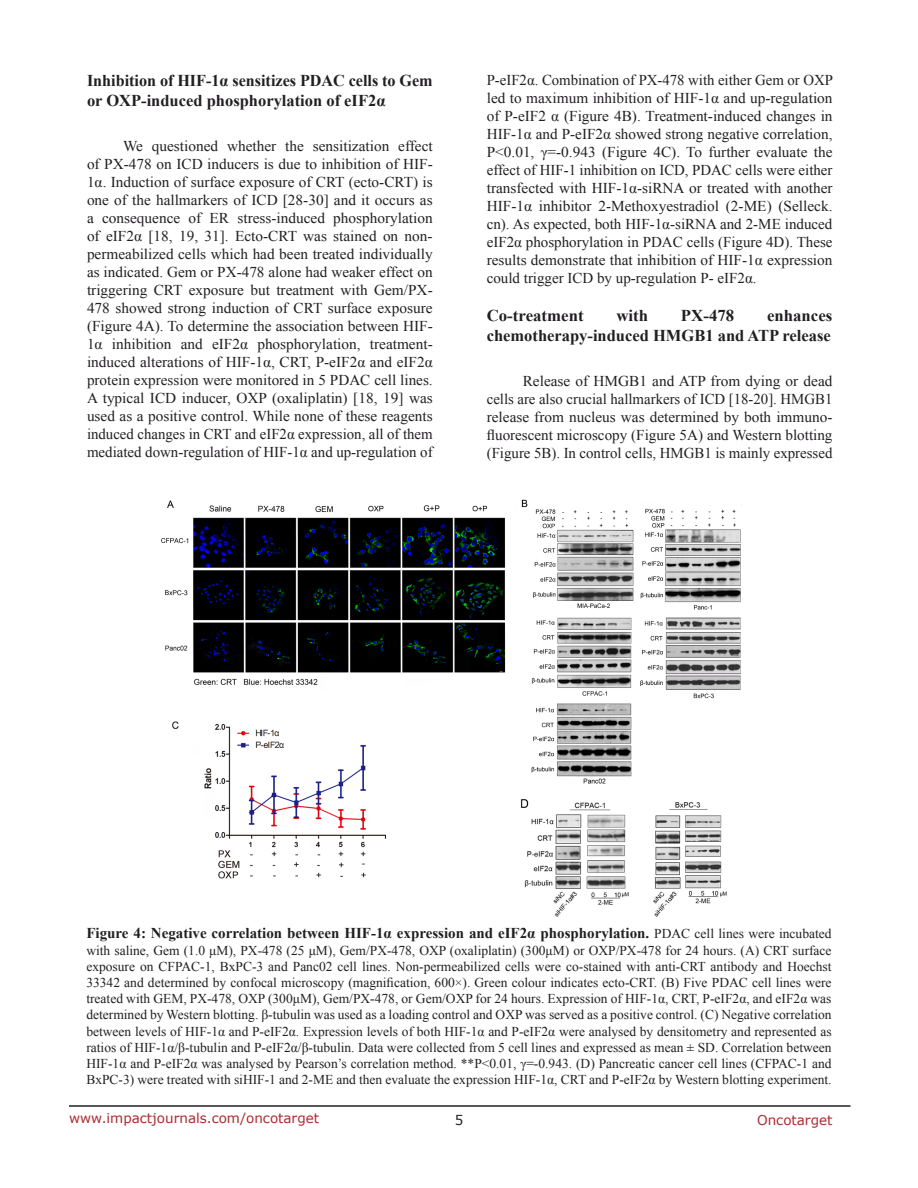
<style>
.page{position:relative;width:918px;height:1188px;background:#fff}
.page>*{position:absolute;margin:0;border:0;box-sizing:border-box;transform-origin:0 0}
.SubHeading{font:700 16.5px/19.8px "Times New Roman";color:#221f22}
.BodyText{font:15px/18px "Times New Roman";color:#221f22;text-align:justify}
.FigureText{font:700 15px "Times New Roman";color:#221f22}
.FigureText-2{font:13.5px/16.2px "Times New Roman";color:#221f22;text-align:justify}
.t1{font:13.5px "Verdana";color:#ac2b31}
.t2{font:13.5px "Verdana";color:#221f22}
.s1{font-weight:400;font-size:13.5px}
</style>
<div class="page">
<hr style="left:69px;top:1105px;width:781px;height:2px;background:#231f20">
<img style="left:161px;top:499px;width:581px;height:418px">
<p class="SubHeading" style="left:87px;top:70px;width:347px">Inhibition of HIF-1α sensitizes PDAC cells to Gem or OXP-induced phosphorylation of eIF2α</p>
<p class="BodyText" style="left:87px;top:137px;width:347px;text-indent:36px">We questioned whether the sensitization effect of PX-478 on ICD inducers is due to inhibition of HIF-1α. Induction of surface exposure of CRT (ecto-CRT) is one of the hallmarkers of ICD [28-30] and it occurs as a consequence of ER stress-induced phosphorylation of eIF2α [18, 19, 31]. Ecto-CRT was stained on non&shy;permeabilized cells which had been treated individually as indicated. Gem or PX-478 alone had weaker effect on triggering CRT exposure but treatment with Gem/PX-478 showed strong induction of CRT surface exposure (Figure 4A). To determine the association between HIF-1α inhibition and eIF2α phosphorylation, treatment&shy;induced alterations of HIF-1α, CRT, P-eIF2α and eIF2α protein expression were monitored in 5 PDAC cell lines.<br>A typical ICD inducer, OXP (oxaliplatin) [18, 19] was used as a positive control. While none of these reagents induced changes in CRT and eIF2α expression, all of them mediated down-regulation of HIF-1α and up-regulation of</p>
<p class="BodyText" style="left:487px;top:71px;width:348px">P-eIF2α. Combination of PX-478 with either Gem or OXP led to maximum inhibition of HIF-1α and up-regulation of P-eIF2 α (Figure 4B). Treatment-induced changes in HIF-1α and P-eIF2α showed strong negative correlation, P&lt;0.01, γ=-0.943 (Figure 4C). To further evaluate the effect of HIF-1 inhibition on ICD, PDAC cells were either transfected with HIF-1α-siRNA or treated with another HIF-1α inhibitor 2-Methoxyestradiol (2-ME) (Selleck. cn). As expected, both HIF-1α-siRNA and 2-ME induced eIF2α phosphorylation in PDAC cells (Figure 4D). These results demonstrate that inhibition of HIF-1α expression could trigger ICD by up-regulation P- eIF2α.</p>
<p class="SubHeading" style="left:487px;top:305px;width:98px">Co-treatment</p>
<p class="SubHeading" style="left:616px;top:305px;width:33px">with</p>
<p class="SubHeading" style="left:681px;top:305px;width:55px">PX-478</p>
<p class="SubHeading" style="left:487px;top:305px;width:347px;text-align:right">enhances<br>chemotherapy-induced HMGB1 and ATP release</p>
<p class="BodyText" style="left:487px;top:372px;width:347px;text-indent:36px">Release of HMGB1 and ATP from dying or dead cells are also crucial hallmarkers of ICD [18-20]. HMGB1 release from nucleus was determined by both immuno&shy;fluorescent microscopy (Figure 5A) and Western blotting (Figure 5B). In control cells, HMGB1 is mainly expressed</p>
<p class="FigureText" style="left:86px;top:923px;width:747px">Figure 4: Negative correlation between HIF-1α expression and eIF2α phosphorylation. <span class="s1">PDAC cell lines were incubated</span></p>
<p class="FigureText-2" style="left:86px;top:942px;width:747px">with saline, Gem (1.0 μM), PX-478 (25 μM), Gem/PX-478, OXP (oxaliplatin) (300μM) or OXP/PX-478 for 24 hours. (A) CRT surface exposure on CFPAC-1, BxPC-3 and Panc02 cell lines. Non-permeabilized cells were co-stained with anti-CRT antibody and Hoechst 33342 and determined by confocal microscopy (magnification, 600×). Green colour indicates ecto-CRT. (B) Five PDAC cell lines were treated with GEM, PX-478, OXP (300μM), Gem/PX-478, or Gem/OXP for 24 hours. Expression of HIF-1α, CRT, P-eIF2α, and eIF2α was determined by Western blotting. β-tubulin was used as a loading control and OXP was served as a positive control. (C) Negative correlation between levels of HIF-1α and P-eIF2α. Expression levels of both HIF-1α and P-eIF2α were analysed by densitometry and represented as ratios of HIF-1α/β-tubulin and P-eIF2α/β-tubulin. Data were collected from 5 cell lines and expressed as mean ± SD. Correlation between HIF-1α and P-eIF2α was analysed by Pearson’s correlation method. **P&lt;0.01, γ=-0.943. (D) Pancreatic cancer cell lines (CFPAC-1 and BxPC-3) were treated with siHIF-1 and 2-ME and then evaluate the expression HIF-1α, CRT and P-eIF2α by Western blotting experiment.</p>
<p class="t1" style="left:69px;top:1109px;width:252px">www.impactjournals.com/oncotarget</p>
<p class="t2" style="left:455px;top:1111px;width:10px">5</p>
<p class="t1" style="left:757px;top:1111px;width:77px">Oncotarget</p>
</div>
